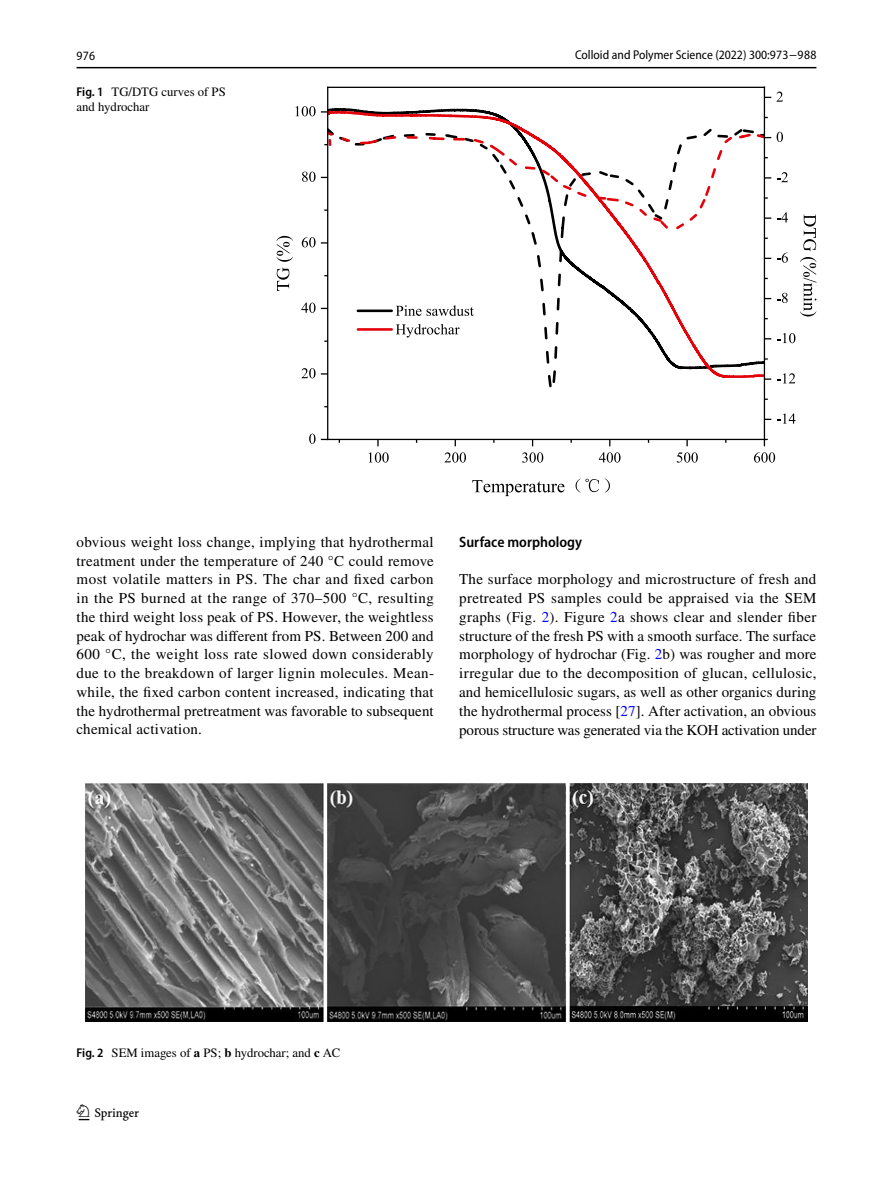
<style>
.page{position:relative;width:893px;height:1187px;background:#fff}
.page>*{position:absolute;margin:0;border:0;box-sizing:border-box;transform-origin:0 0}
.t1{font:22.5px "Springnew Regular 2";color:#000}
.t2{font:15px/18.8px "STIX";letter-spacing:-.005em;color:#000;text-align:justify}
.t3{font:600 semi-condensed 15px "Myriad Pro";color:#000}
.t4{font:12.75px/15px "STIX";color:#000}
.t5{font:semi-condensed 12.75px "Myriad Pro";color:#000}
.s1{font-family:"Myriad Pro";font-weight:600;font-stretch:semi-condensed}
.s2{color:#00f}
.s3{font-weight:700}
</style>
<div class="page">
<hr style="left:77px;top:67px;width:739px;height:1px;background:#000">
<svg style="left:328px;top:109px;width:436px;height:17px"></svg>
<svg style="left:328px;top:126px;width:436px;height:263px"></svg>
<svg style="left:328px;top:129px;width:436px;height:102px"></svg>
<hr style="left:328px;top:439px;width:436px;height:1px;background:#000">
<svg style="left:686px;top:440px;width:2px;height:6px"></svg>
<svg style="left:377px;top:440px;width:2px;height:6px"></svg>
<hr style="left:327px;top:87px;width:1px;height:352px;background:#000">
<svg style="left:369px;top:452px;width:20px;height:10px"></svg>
<svg style="left:444px;top:452px;width:22px;height:10px"></svg>
<svg style="left:522px;top:452px;width:21px;height:10px"></svg>
<svg style="left:599px;top:452px;width:21px;height:10px"></svg>
<svg style="left:677px;top:452px;width:21px;height:10px"></svg>
<svg style="left:754px;top:452px;width:21px;height:10px"></svg>
<svg style="left:309px;top:433px;width:19px;height:11px"></svg>
<svg style="left:301px;top:368px;width:27px;height:10px"></svg>
<svg style="left:301px;top:302px;width:27px;height:11px"></svg>
<svg style="left:302px;top:237px;width:26px;height:10px"></svg>
<svg style="left:302px;top:172px;width:26px;height:10px"></svg>
<svg style="left:295px;top:106px;width:33px;height:10px"></svg>
<hr style="left:358px;top:309px;width:34px;height:3px;background:#000">
<svg style="left:396px;top:305px;width:78px;height:11px"></svg>
<hr style="left:358px;top:328px;width:34px;height:3px;background:#e3010a">
<svg style="left:396px;top:324px;width:64px;height:13px"></svg>
<svg style="left:472px;top:480px;width:92px;height:16px"></svg>
<svg style="left:575px;top:478px;width:24px;height:14px"></svg>
<svg style="left:605px;top:478px;width:5px;height:15px"></svg>
<svg style="left:276px;top:236px;width:17px;height:55px"></svg>
<hr style="left:764px;top:87px;width:1px;height:352px;background:#000">
<hr style="left:328px;top:87px;width:436px;height:1px;background:#000">
<svg style="left:765px;top:217px;width:6px;height:2px"></svg>
<svg style="left:765px;top:378px;width:6px;height:2px"></svg>
<svg style="left:765px;top:418px;width:6px;height:2px"></svg>
<svg style="left:764px;top:439px;width:4px;height:7px"></svg>
<svg style="left:777px;top:413px;width:18px;height:10px"></svg>
<svg style="left:777px;top:373px;width:18px;height:10px"></svg>
<svg style="left:777px;top:333px;width:18px;height:10px"></svg>
<svg style="left:777px;top:293px;width:11px;height:10px"></svg>
<svg style="left:777px;top:252px;width:11px;height:11px"></svg>
<svg style="left:777px;top:212px;width:11px;height:10px"></svg>
<svg style="left:777px;top:172px;width:11px;height:10px"></svg>
<svg style="left:777px;top:132px;width:6px;height:10px"></svg>
<svg style="left:765px;top:92px;width:18px;height:10px"></svg>
<svg style="left:803px;top:214px;width:13px;height:37px"></svg>
<svg style="left:800px;top:257px;width:16px;height:59px"></svg>
<img style="left:85px;top:783px;width:723px;height:238px">
<p class="t5" style="left:77px;top:49px;width:20px">976</p>
<p class="t4" style="left:77px;top:85px;width:151px"><span class="s1">Fig. 1</span> TG/DTG curves of PS and hydrochar</p>
<p class="t5" style="left:575px;top:48px;width:243px">Colloid and Polymer Science (2022) 300:973-988</p>
<p class="t2" style="left:77px;top:533px;width:359px">obvious weight loss change, implying that hydrothermal treatment under the temperature of 240 °C could remove most volatile matters in PS. The char and fixed carbon in the PS burned at the range of 370–500 °C, resulting the third weight loss peak of PS. However, the weightless peak of hydrochar was different from PS. Between 200 and 600 °C, the weight loss rate slowed down considerably due to the breakdown of larger lignin molecules. Mean&shy;while, the fixed carbon content increased, indicating that the hydrothermal pretreatment was favorable to subsequent chemical activation.</p>
<p class="t3" style="left:459px;top:533px;width:124px">Surface morphology</p>
<p class="t2" style="left:459px;top:571px;width:359px">The surface morphology and microstructure of fresh and pretreated PS samples could be appraised via the SEM graphs (Fig. <span class="s2">2</span>). Figure <span class="s2">2</span>a shows clear and slender fiber structure of the fresh PS with a smooth surface. The surface morphology of hydrochar (Fig. <span class="s2">2</span>b) was rougher and more irregular due to the decomposition of glucan, cellulosic, and hemicellulosic sugars, as well as other organics during the hydrothermal process [<span class="s2">27</span>]. After activation, an obvious porous structure was generated via the KOH activation under</p>
<p class="t4" style="left:77px;top:1045px;width:265px"><span class="s1">Fig. 2</span> SEM images of <span class="s3">a</span> PS; <span class="s3">b</span> hydrochar; and <span class="s3">c</span> AC</p>
<h1 class="t1" style="left:79px;top:1104px;width:62px">1 3</h1>
</div>
